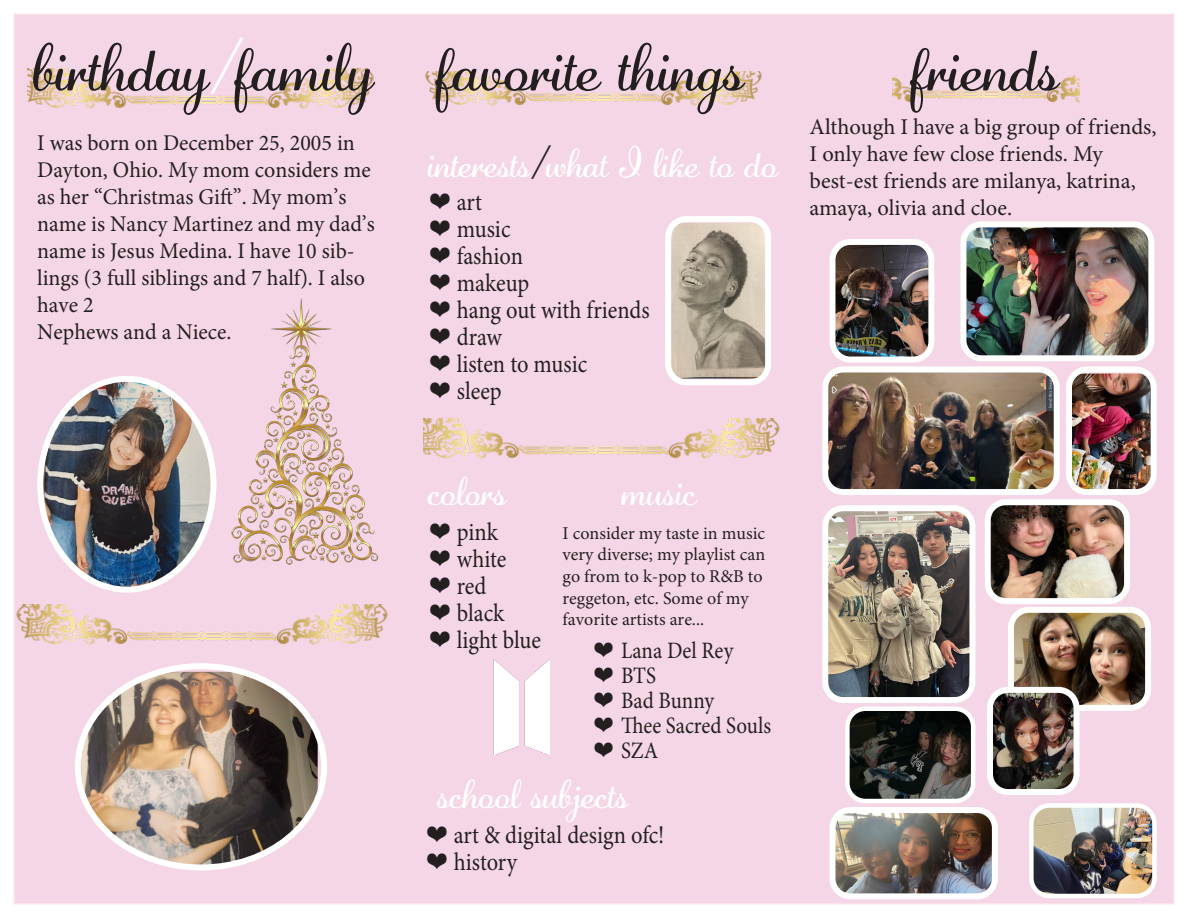
<style>
.page{position:relative;width:1188px;height:918px;background:#fff}
.page>*{position:absolute;margin:0;border:0;box-sizing:border-box;transform-origin:0 0}
.titles{font:67.5px "Adage Script JF";color:#231f20}
.titles-2{font:40.5px "Adage Script JF";color:#fff}
.t1{font:25.2px "Minion Pro";color:#231f20;scale:.89 1}
.t2{font:23.55px "Minion Pro";color:#231f20;scale:.89 1}
.t3{font:22.5px/27px "Minion Pro";color:#231f20}
.t4{font:18px/21.6px "Minion Pro";color:#231f20}
.s1{color:#fff}
.s2{color:#231f20}
</style>
<div class="page">
<div style="left:14px;top:14px;width:1160px;height:890px;background:#f5d6e6;border:2px solid #fce2e9"></div>
<img style="left:27px;top:68px;width:347px;height:41px">
<img style="left:15px;top:604px;width:373px;height:41px">
<img style="left:425px;top:71px;width:337px;height:35px">
<img style="left:424px;top:418px;width:356px;height:41px">
<img style="left:892px;top:75px;width:188px;height:28px">
<img style="left:78px;top:672px;width:240px;height:195px">
<div style="left:75px;top:663px;width:252px;height:207px;border:6px solid #fff;border-radius:50%"></div>
<img style="left:41px;top:379px;width:172px;height:207px">
<div style="left:37px;top:376px;width:179px;height:217px;border:6px solid #fff;border-radius:50%"></div>
<img style="left:231px;top:298px;width:148px;height:267px">
<img style="left:672px;top:223px;width:92px;height:155px">
<div style="left:665px;top:216px;width:106px;height:169px;border:6px solid #fff;border-radius:18px"></div>
<img style="left:493px;top:660px;width:57px;height:95px">
<img style="left:967px;top:228px;width:180px;height:126px">
<div style="left:960px;top:221px;width:194px;height:140px;border:6px solid #fff;border-radius:18px"></div>
<img style="left:1034px;top:808px;width:118px;height:85px">
<div style="left:1029px;top:803px;width:128px;height:95px;border:4px solid #fff;border-radius:18px"></div>
<img style="left:829px;top:374px;width:224px;height:114px">
<div style="left:822px;top:367px;width:238px;height:128px;border:6px solid #fff;border-radius:18px"></div>
<img style="left:829px;top:512px;width:139px;height:184px">
<div style="left:822px;top:505px;width:153px;height:198px;border:6px solid #fff;border-radius:18px"></div>
<img style="left:1015px;top:614px;width:129px;height:90px">
<div style="left:1008px;top:607px;width:143px;height:104px;border:6px solid #fff;border-radius:18px"></div>
<img style="left:992px;top:506px;width:131px;height:91px">
<div style="left:985px;top:499px;width:145px;height:105px;border:6px solid #fff;border-radius:18px"></div>
<img style="left:1073px;top:374px;width:77px;height:114px">
<div style="left:1066px;top:367px;width:91px;height:128px;border:6px solid #fff;border-radius:18px"></div>
<img style="left:836px;top:246px;width:91px;height:110px">
<div style="left:829px;top:239px;width:105px;height:124px;border:6px solid #fff;border-radius:18px"></div>
<img style="left:850px;top:712px;width:120px;height:86px">
<div style="left:845px;top:707px;width:130px;height:96px;border:4px solid #fff;border-radius:18px"></div>
<img style="left:836px;top:814px;width:155px;height:78px">
<div style="left:829px;top:807px;width:169px;height:92px;border:6px solid #fff;border-radius:18px"></div>
<img style="left:994px;top:690px;width:83px;height:98px">
<div style="left:987px;top:687px;width:93px;height:108px;border:6px solid #fff;border-radius:18px"></div>
<p class="titles" style="left:33px;top:22px;width:341px">birthday<span class="s1">/</span>family</p>
<p class="titles" style="left:436px;top:22px;width:309px">favorite things</p>
<p class="titles-2" style="left:428px;top:136px;width:352px">interests<span class="s2">/</span>what I like to do</p>
<p class="t3" style="left:37px;top:130px;width:339px">I was born on December 25, 2005 in<br>Dayton, Ohio. My mom considers me as her “Christmas Gift”. My mom’s name is Nancy Martinez and my dad’s name is Jesus Medina. I have 10 sib&shy;lings (3 full siblings and 7 half). I also have 2</p>
<p class="t3" style="left:37px;top:319px;width:196px">Nephews and a Niece.</p>
<p class="t1" style="left:430px;top:185px;width:60px">❤ art</p>
<p class="t1" style="left:430px;top:212px;width:92px">❤ music</p>
<p class="t1" style="left:430px;top:239px;width:106px">❤ fashion</p>
<p class="t1" style="left:430px;top:266px;width:113px">❤ makeup</p>
<p class="t1" style="left:430px;top:293px;width:249px">❤ hang out with friends</p>
<p class="t1" style="left:430px;top:320px;width:83px">❤ draw</p>
<p class="t1" style="left:430px;top:347px;width:178px">❤ listen to music</p>
<p class="t1" style="left:430px;top:374px;width:82px">❤ sleep</p>
<p class="titles-2" style="left:428px;top:464px;width:80px">colors</p>
<p class="titles-2" style="left:621px;top:464px;width:76px">music</p>
<p class="t1" style="left:430px;top:515px;width:78px">❤ pink</p>
<p class="t1" style="left:430px;top:542px;width:88px">❤ white</p>
<p class="t1" style="left:430px;top:569px;width:65px">❤ red</p>
<p class="t1" style="left:430px;top:596px;width:85px">❤ black</p>
<p class="t1" style="left:430px;top:623px;width:126px">❤ light blue</p>
<p class="t4" style="left:563px;top:522px;width:204px">I consider my taste in music very diverse; my playlist can go from to k-pop to R&amp;B to reggeton, etc. Some of my favorite artists are...</p>
<p class="t2" style="left:594px;top:634px;width:158px">❤ Lana Del Rey</p>
<p class="t2" style="left:594px;top:659px;width:71px">❤ BTS</p>
<p class="t2" style="left:594px;top:685px;width:136px">❤ Bad Bunny</p>
<p class="t2" style="left:594px;top:710px;width:200px">❤ Thee Sacred Souls</p>
<p class="t2" style="left:594px;top:735px;width:74px">❤ SZA</p>
<p class="titles-2" style="left:437px;top:767px;width:192px">school subjects</p>
<p class="t1" style="left:427px;top:818px;width:268px">❤ art &amp; digital design ofc!</p>
<p class="t1" style="left:427px;top:845px;width:103px">❤ history</p>
<p class="titles" style="left:911px;top:22px;width:149px">friends</p>
<p class="t3" style="left:810px;top:113px;width:349px">Although I have a big group of friends, I only have few close friends. My best-est friends are milanya, katrina, amaya, olivia and cloe.</p>
</div>
